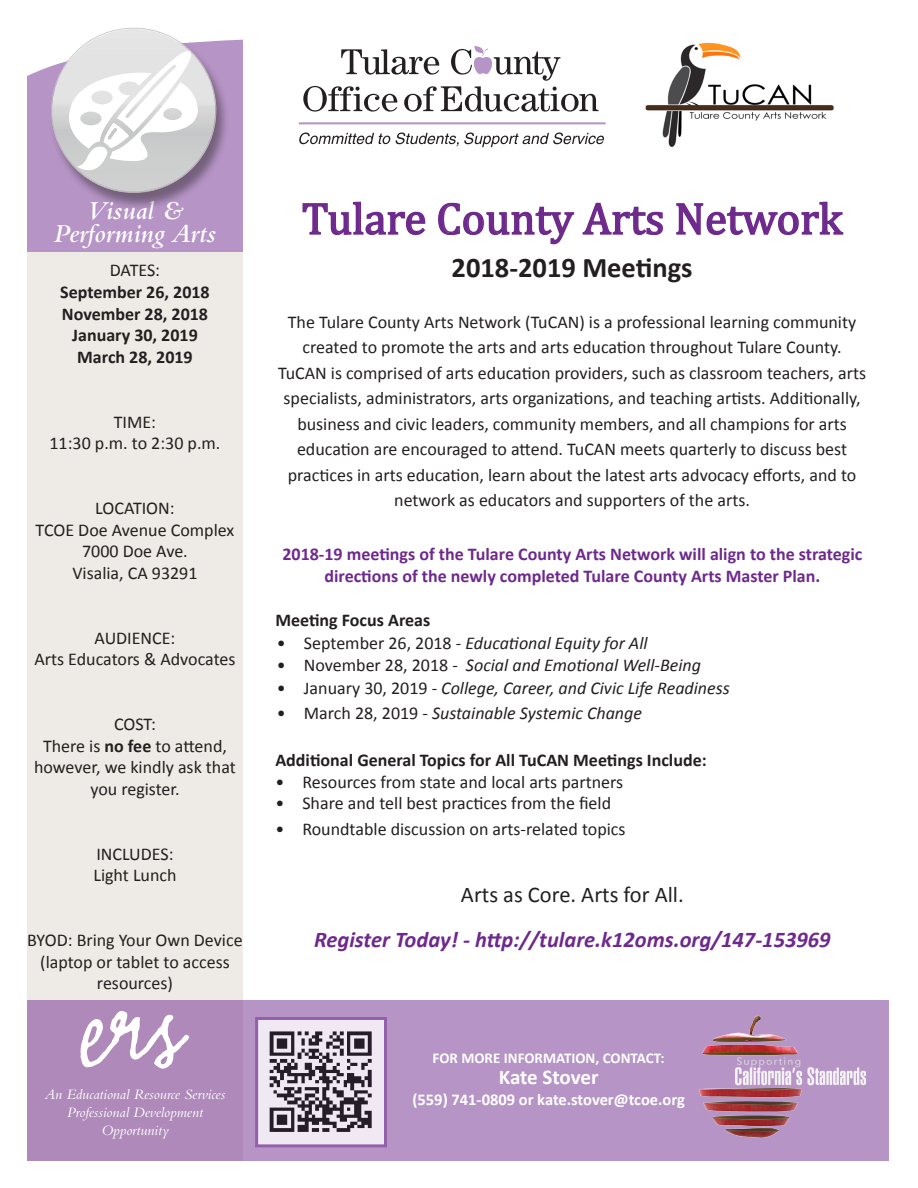
<style>
.page{position:relative;width:918px;height:1188px;background:#fff}
.page>*{position:absolute;margin:0;border:0;box-sizing:border-box;transform-origin:0 0}
.t1{font:108px "Emmascript MVB";color:#fff}
.t2{font:45px "Cambria";color:#6e298d}
.t3{font:700 28.5px "Calibri";color:#231f20}
.t4{font:italic 600 27px "Bembo";color:#fff}
.t5{font:italic 700 22.5px "Calibri";color:#6e298d}
.t6{font:22.5px "Calibri";color:#231f20}
.t7{font:700 21px "Calibri";letter-spacing:-.01em;color:#fff}
.t8{font:18px/25.5px "Calibri";color:#231f20;text-align:center}
.t9{font:italic 18px "Calibri";color:#231f20}
.t10{font:700 18px "Calibri";color:#231f20}
.t11{font:700 18px/21.6px "Calibri";color:#6e298d;text-align:center}
.t12{font:700 16.5px "Calibri";color:#fff}
.t13{font:italic 15px "Bembo";color:#fff}
.t14{font:700 15px "Calibri";color:#fff}
.s1{font-weight:700}
.s2{font-style:normal}
</style>
<div class="page">
<svg style="left:302px;top:201px;width:124px;height:34px"></svg>
<svg style="left:438px;top:202px;width:137px;height:43px"></svg>
<svg style="left:582px;top:202px;width:81px;height:33px"></svg>
<svg style="left:676px;top:201px;width:168px;height:34px"></svg>
<div style="left:27px;top:40px;width:216px;height:212px;background:#b694c6"></div>
<div style="left:27px;top:252px;width:216px;height:909px;background:#eeeae6"></div>
<div style="left:27px;top:1001px;width:861px;height:160px;background:linear-gradient(to right,#af8bbb,#b997ca)"></div>
<div style="left:49px;top:30px;width:181px;height:181px;background:#231f20;opacity:.45"></div>
<img style="left:48px;top:30px;width:173px;height:162px">
<svg style="left:49px;top:28px;width:167px;height:165px"></svg>
<img style="left:684px;top:1011px;width:182px;height:138px">
<img style="left:645px;top:42px;width:189px;height:105px">
<svg style="left:299px;top:133px;width:305px;height:14px"></svg>
<svg style="left:303px;top:45px;width:296px;height:67px"></svg>
<img style="left:259px;top:1021px;width:124px;height:122px">
<div style="left:255px;top:1017px;width:132px;height:130px;border:3px solid #8b54a4"></div>
<p class="t4" style="left:87px;top:196px;width:98px">Visual &amp;</p>
<p class="t4" style="left:54px;top:218px;width:164px">Performing Arts</p>
<p class="t8" style="left:110px;top:258px;width:52px">DATES:</p>
<p class="t10" style="left:60px;top:280px;width:151px">September 26, 2018</p>
<p class="t10" style="left:62px;top:302px;width:148px">November 28, 2018</p>
<p class="t10" style="left:72px;top:324px;width:127px">January 30, 2019</p>
<p class="t10" style="left:77px;top:345px;width:117px">March 28, 2019</p>
<p class="t8" style="left:114px;top:409px;width:44px">TIME:</p>
<p class="t8" style="left:50px;top:430px;width:172px">11:30 p.m. to 2:30 p.m.</p>
<p class="t8" style="left:95px;top:495px;width:81px">LOCATION:</p>
<p class="t8" style="left:36px;top:517px;width:200px">TCOE Doe Avenue Complex</p>
<p class="t8" style="left:82px;top:538px;width:107px">7000 Doe Ave.</p>
<p class="t8" style="left:72px;top:560px;width:127px">Visalia, CA 93291</p>
<p class="t8" style="left:95px;top:625px;width:82px">AUDIENCE:</p>
<p class="t8" style="left:34px;top:646px;width:203px">Arts Educators &amp; Advocates</p>
<p class="t8" style="left:114px;top:711px;width:43px">COST:</p>
<p class="t8" style="left:43px;top:733px;width:185px">There is <span class="s1">no fee</span> to attend,</p>
<p class="t8" style="left:34px;top:756px;width:203px;line-height:21.6px">however, we kindly ask that you register.</p>
<p class="t8" style="left:96px;top:841px;width:79px">INCLUDES:</p>
<p class="t8" style="left:93px;top:862px;width:85px">Light Lunch</p>
<p class="t8" style="left:27px;top:927px;width:217px">BYOD: Bring Your Own Device</p>
<p class="t8" style="left:40px;top:951px;width:191px;line-height:21.6px">(laptop or tablet to access resources)</p>
<h1 class="t1" style="left:82px;top:974px;width:102px">ers</h1>
<p class="t13" style="left:45px;top:1086px;width:182px">An Educational Resource Services</p>
<p class="t13" style="left:67px;top:1104px;width:138px">Professional Development</p>
<p class="t13" style="left:101px;top:1122px;width:69px">Opportunity</p>
<p class="t2" style="left:302px;top:192px;width:542px">Tulare County Arts Network</p>
<p class="t3" style="left:452px;top:249px;width:242px">2018-2019 Meetings</p>
<p class="t8" style="left:288px;top:309px;width:570px">The Tulare County Arts Network (TuCAN) is a professional learning community created to promote the arts and arts education throughout Tulare County.</p>
<p class="t8" style="left:278px;top:360px;width:590px">TuCAN is comprised of arts education providers, such as classroom teachers, arts specialists, administrators, arts organizations, and teaching artists. Additionally, business and civic leaders, community members, and all champions for arts</p>
<p class="t8" style="left:297px;top:437px;width:552px">education are encouraged to attend. TuCAN meets quarterly to discuss best</p>
<p class="t8" style="left:288px;top:462px;width:570px">practices in arts education, learn about the latest arts advocacy efforts, and to network as educators and supporters of the arts.</p>
<p class="t11" style="left:282px;top:544px;width:581px">2018-19 meetings of the Tulare County Arts Network will align to the strategic directions of the newly completed Tulare County Arts Master Plan.</p>
<p class="t10" style="left:275px;top:609px;width:156px">Meeting Focus Areas</p>
<p class="t9" style="left:277px;top:630px;width:372px"><span class="s2">• September 26, 2018 -</span> Educational Equity for All</p>
<p class="t9" style="left:277px;top:653px;width:426px"><span class="s2">• November 28, 2018 -</span> Social and Emotional Well-Being</p>
<p class="t9" style="left:277px;top:675px;width:454px"><span class="s2">• January 30, 2019 -</span> College, Career, and Civic Life Readiness</p>
<p class="t9" style="left:277px;top:701px;width:367px"><span class="s2">• March 28, 2019 -</span> Sustainable Systemic Change</p>
<p class="t10" style="left:275px;top:749px;width:433px">Additional General Topics for All TuCAN Meetings Include:</p>
<p class="t8" style="left:275px;top:769px;width:349px">• Resources from state and local arts partners</p>
<p class="t8" style="left:275px;top:791px;width:337px">• Share and tell best practices from the field</p>
<p class="t8" style="left:275px;top:816px;width:352px">• Roundtable discussion on arts-related topics</p>
<p class="t6" style="left:461px;top:881px;width:224px">Arts as Core. Arts for All.</p>
<p class="t5" style="left:314px;top:926px;width:518px">Register Today! - http://tulare.k12oms.org/147-153969</p>
<p class="t14" style="left:433px;top:1048px;width:234px">FOR MORE INFORMATION, CONTACT:</p>
<p class="t7" style="left:499px;top:1064px;width:101px">Kate Stover</p>
<p class="t12" style="left:412px;top:1089px;width:274px">(559) 741-0809 or kate.stover@tcoe.org</p>
</div>
